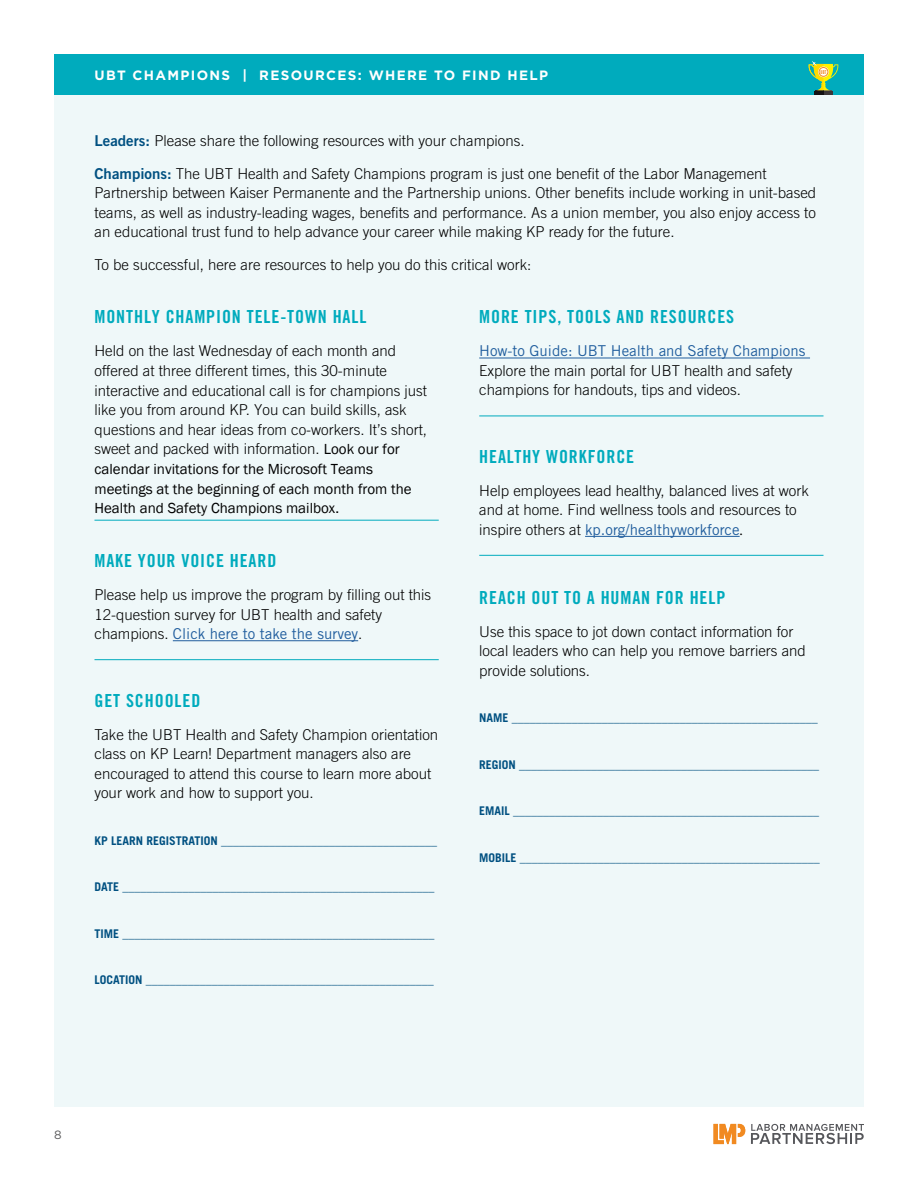
<style>
.page{position:relative;width:918px;height:1188px;background:#fff}
.page>*{position:absolute;margin:0;border:0;box-sizing:border-box;transform-origin:0 0}
.t1{font:18px "Trade Gothic LT Std Bd Cn 20";letter-spacing:.05em;color:#00abbd}
.t2{font:300 15px/19.5px "Trade Gothic LT Std";color:#000}
.t3{font:700 13.5px "Gotham";letter-spacing:.1em;color:#fff}
.t4{font:300 12px "Trade Gothic LT Std";color:#005081}
.t5{font:12px "Gotham";color:#5a5a5c}
.t6{font:5.25px "League Gothic";color:#f18a21}
.s1{font-family:"Trade Gothic LT Std Bd 2";font-weight:400;color:#005081}
.s2{font-family:"Franklin Gothic";font-weight:400}
.s3{font-weight:400;color:#215e9e}
.s4{font-weight:700}
.s5{font-family:"Minion Pro";font-weight:400}
</style>
<div class="page">
<svg style="left:751px;top:1124px;width:113px;height:20px"></svg>
<svg style="left:713px;top:1124px;width:32px;height:20px"></svg>
<div style="left:54px;top:54px;width:810px;height:1053px;background:#eff8f9"></div>
<div style="left:54px;top:54px;width:810px;height:40px;background:#00abbd"></div>
<svg style="left:808px;top:61px;width:31px;height:33px"></svg>
<div style="left:818px;top:67px;width:11px;height:10px;background:#fff;border-radius:50%"></div>
<div style="left:819px;top:67px;width:9px;height:10px;border:1px solid #f18a21;border-radius:50%"></div>
<hr style="left:94px;top:520px;width:345px;height:1px;background:#00abbd">
<hr style="left:479px;top:358px;width:331px;height:1px;background:#215e9e">
<hr style="left:479px;top:416px;width:345px;height:1px;background:#00abbd">
<hr style="left:479px;top:555px;width:345px;height:1px;background:#00abbd">
<hr style="left:585px;top:536px;width:155px;height:1px;background:#215e9e">
<hr style="left:94px;top:659px;width:345px;height:1px;background:#00abbd">
<hr style="left:173px;top:640px;width:185px;height:1px;background:#215e9e">
<p class="t3" style="left:94px;top:66px;width:455px">UBT CHAMPIONS | RESOURCES: WHERE TO FIND HELP</p>
<p class="t6" style="left:821px;top:69px;width:7px">UBT</p>
<p class="t2" style="left:94px;top:131px;width:432px"><span class="s1">Leaders:</span> Please share the following resources with your champions.</p>
<p class="t2" style="left:94px;top:164px;width:723px"><span class="s1">Champions:</span> The UBT Health and Safety Champions program is just one benefit of the Labor Management Partnership between Kaiser Permanente and the Partnership unions. Other benefits include working in unit-based teams, as well as industry-leading wages, benefits and performance. As a union member, you also enjoy access to an educational trust fund to help advance your career while making KP ready for the future.</p>
<p class="t2" style="left:94px;top:255px;width:438px">To be successful, here are resources to help you do this critical work:</p>
<p class="t1" style="left:94px;top:306px;width:273px">MONTHLY CHAMPION TELE-TOWN HALL</p>
<p class="t2" style="left:94px;top:341px;width:334px">Held on the last Wednesday of each month and offered at three different times, this 30-minute interactive and educational call is for champions just like you from around KP. You can build skills, ask questions and hear ideas from co-workers. It’s short, sweet and packed with information. <span class="s2">Look our for calendar invitations for the Microsoft Teams meetings at the beginning of each month from the Health and Safety Champions mailbox.</span></p>
<p class="t1" style="left:94px;top:550px;width:183px">MAKE YOUR VOICE HEARD</p>
<p class="t2" style="left:94px;top:585px;width:338px">Please help us improve the program by filling out this<br>12-question survey for UBT health and safety champions. <span class="s3">Click here to take the survey</span>.</p>
<p class="t1" style="left:94px;top:689px;width:107px">GET SCHOOLED</p>
<p class="t2" style="left:94px;top:724px;width:345px">Take the UBT Health and Safety Champion orientation class on KP Learn! Department managers also are encouraged to attend this course to learn more about your work and how to support you.</p>
<p class="t4" style="left:94px;top:833px;width:344px"><span class="s4">KP LEARN REGISTRATION</span> ____________________________________</p>
<p class="t4" style="left:94px;top:880px;width:342px"><span class="s4">DATE</span> ____________________________________________________</p>
<p class="t4" style="left:94px;top:926px;width:342px"><span class="s4">TIME</span> ____________________________________________________</p>
<p class="t4" style="left:94px;top:973px;width:341px"><span class="s4">LOCATION</span> ________________________________________________</p>
<p class="t1" style="left:479px;top:306px;width:257px">MORE TIPS, TOOLS AND RESOURCES</p>
<p class="t2" style="left:479px;top:341px;width:328px"><span class="s3">How-to Guide: UBT Health and Safety Champions<br></span>Explore the main portal for UBT health and safety champions for handouts, tips and videos.</p>
<p class="t1" style="left:479px;top:446px;width:157px">HEALTHY WORKFORCE</p>
<p class="t2" style="left:479px;top:481px;width:331px">Help employees lead healthy, balanced lives at work and at home. Find wellness tools and resources to inspire others at <span class="s3">kp.org/healthyworkforce</span><span class="s5">.</span></p>
<p class="t1" style="left:479px;top:586px;width:248px">REACH OUT TO A HUMAN FOR HELP</p>
<p class="t2" style="left:479px;top:621px;width:328px">Use this space to jot down contact information for local leaders who can help you remove barriers and provide solutions.</p>
<p class="t4" style="left:479px;top:711px;width:340px"><span class="s4">NAME</span> ___________________________________________________</p>
<p class="t4" style="left:479px;top:757px;width:342px"><span class="s4">REGION</span> __________________________________________________</p>
<p class="t4" style="left:479px;top:804px;width:342px"><span class="s4">EMAIL</span> ___________________________________________________</p>
<p class="t4" style="left:479px;top:850px;width:342px"><span class="s4">MOBILE</span> __________________________________________________</p>
<p class="t5" style="left:54px;top:1127px;width:9px">8</p>
</div>
